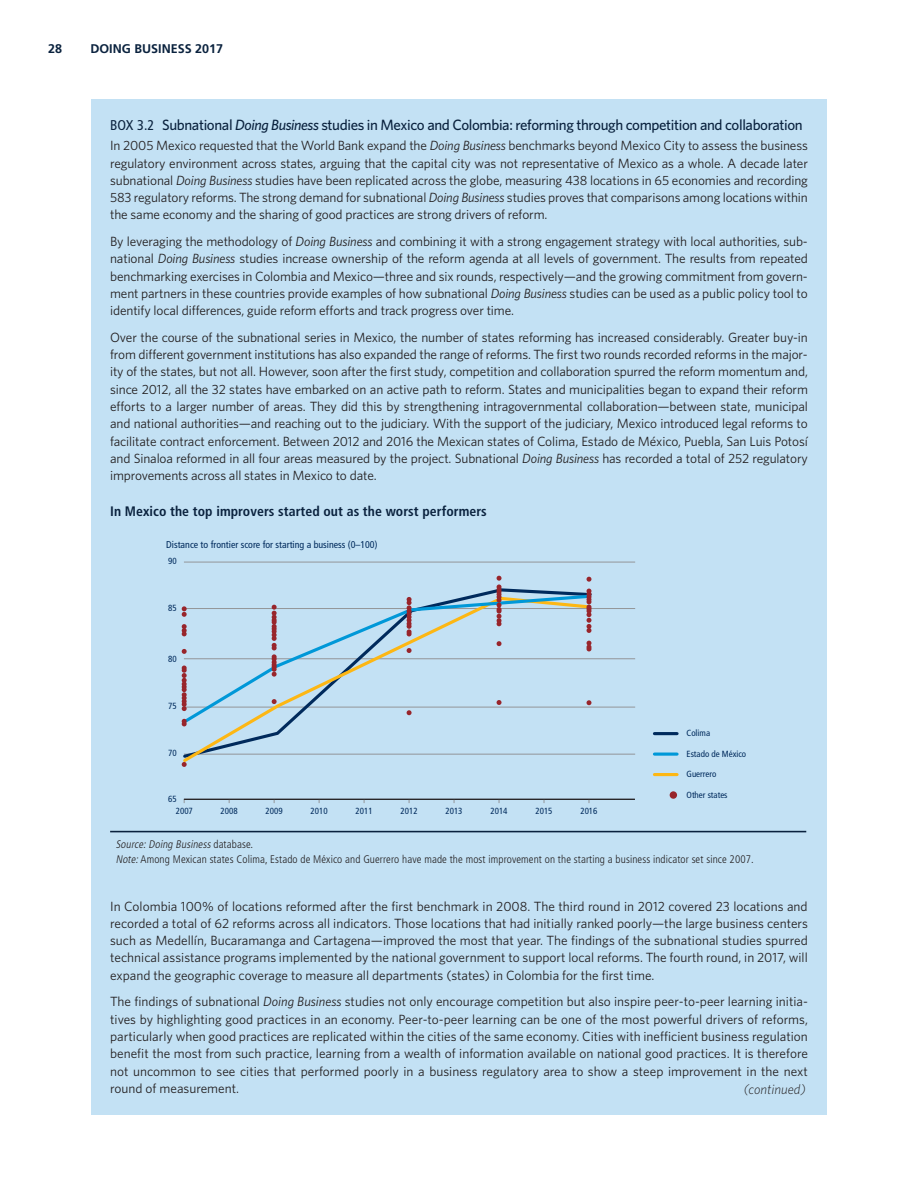
<style>
.page{position:relative;width:918px;height:1188px;background:#fff}
.page>*{position:absolute;margin:0;border:0;box-sizing:border-box;transform-origin:0 0}
.t1{font:500 15px "Whitney";letter-spacing:-.025em;color:#0a223e}
.t2{font:700 condensed 13.8px "Frutiger";letter-spacing:.005em;color:#0a223e}
.t3{font:italic 300 13.8px "Whitney";color:#231f20}
.t4{font:13.35px/17.2px "Whitney";letter-spacing:-.01em;color:#231f20;text-align:justify}
.t5{font:700 12.6px "Frutiger";color:#0a223e}
.t6{font:300 condensed 10.95px/15px "Frutiger";letter-spacing:.01em;color:#231f20}
.t7{font:condensed 9.9px "Frutiger";color:#002a5c}
.t8{font:condensed 8.85px "Frutiger";color:#002a5c}
.s1{font-family:"Frutiger";font-weight:400;font-stretch:condensed;font-size:14.1px}
.s2{font-style:italic}
</style>
<div class="page">
<div style="left:91px;top:99px;width:736px;height:1015px;background:#c3e1f4"></div>
<hr style="left:110px;top:831px;width:696px;height:1px;background:#0a223e">
<hr style="left:184px;top:799px;width:451px;height:1px;background:#231f20">
<hr style="left:184px;top:754px;width:451px;height:1px;background:#939598">
<hr style="left:184px;top:707px;width:451px;height:1px;background:#939598">
<hr style="left:184px;top:659px;width:451px;height:1px;background:#939598">
<hr style="left:184px;top:608px;width:451px;height:1px;background:#939598">
<hr style="left:184px;top:562px;width:451px;height:1px;background:#939598">
<svg style="left:181px;top:725px;width:412px;height:40px"></svg>
<svg style="left:181px;top:593px;width:412px;height:132px"></svg>
<svg style="left:587px;top:700px;width:4px;height:5px"></svg>
<svg style="left:587px;top:641px;width:4px;height:10px"></svg>
<svg style="left:587px;top:589px;width:4px;height:44px"></svg>
<svg style="left:587px;top:577px;width:4px;height:5px"></svg>
<svg style="left:496px;top:576px;width:6px;height:51px"></svg>
<svg style="left:496px;top:641px;width:6px;height:5px"></svg>
<svg style="left:496px;top:700px;width:6px;height:5px"></svg>
<svg style="left:406px;top:710px;width:6px;height:5px"></svg>
<svg style="left:406px;top:648px;width:6px;height:5px"></svg>
<svg style="left:406px;top:597px;width:6px;height:40px"></svg>
<svg style="left:272px;top:605px;width:5px;height:72px"></svg>
<svg style="left:272px;top:699px;width:5px;height:5px"></svg>
<svg style="left:182px;top:762px;width:5px;height:5px"></svg>
<svg style="left:182px;top:719px;width:5px;height:8px"></svg>
<svg style="left:182px;top:665px;width:5px;height:46px"></svg>
<svg style="left:182px;top:649px;width:5px;height:5px"></svg>
<svg style="left:182px;top:606px;width:5px;height:11px"></svg>
<svg style="left:182px;top:624px;width:5px;height:13px"></svg>
<hr style="left:654px;top:732px;width:23px;height:3px;background:#002a5c">
<hr style="left:654px;top:773px;width:23px;height:3px;background:#fdb714">
<hr style="left:654px;top:753px;width:23px;height:3px;background:#0098d8">
<div style="left:669px;top:791px;width:8px;height:8px;background:#98252b;border-radius:50%"></div>
<p class="t5" style="left:48px;top:43px;width:15px">28</p>
<p class="t5" style="left:90px;top:43px;width:134px">DOING BUSINESS 2017</p>
<p class="t1" style="left:110px;top:119px;width:694px"><span class="s1">BOX 3.2</span> Subnational <span class="s2">Doing Business</span> studies in Mexico and Colombia: reforming through competition and collaboration</p>
<p class="t4" style="left:110px;top:138px;width:699px">In 2005 Mexico requested that the World Bank expand the <span class="s2">Doing Business</span> benchmarks beyond Mexico City to assess the business regulatory environment across states, arguing that the capital city was not representative of Mexico as a whole. A decade later subnational <span class="s2">Doing Business</span> studies have been replicated across the globe, measuring 438 locations in 65 economies and recording 583 regulatory reforms. The strong demand for subnational <span class="s2">Doing Business</span> studies proves that comparisons among locations within the same economy and the sharing of good practices are strong drivers of reform.</p>
<p class="t4" style="left:110px;top:234px;width:699px">By leveraging the methodology of <span class="s2">Doing Business</span> and combining it with a strong engagement strategy with local authorities, sub&shy;national <span class="s2">Doing Business</span> studies increase ownership of the reform agenda at all levels of government. The results from repeated benchmarking exercises in Colombia and Mexico—three and six rounds, respectively—and the growing commitment from govern&shy;ment partners in these countries provide examples of how subnational <span class="s2">Doing Business</span> studies can be used as a public policy tool to identify local differences, guide reform efforts and track progress over time.</p>
<p class="t4" style="left:110px;top:330px;width:699px">Over the course of the subnational series in Mexico, the number of states reforming has increased considerably. Greater buy-in from different government institutions has also expanded the range of reforms. The first two rounds recorded reforms in the major&shy;ity of the states, but not all. However, soon after the first study, competition and collaboration spurred the reform momentum and, since 2012, all the 32 states have embarked on an active path to reform. States and municipalities began to expand their reform efforts to a larger number of areas. They did this by strengthening intragovernmental collaboration—between state, municipal and national authorities—and reaching out to the judiciary. With the support of the judiciary, Mexico introduced legal reforms to facilitate contract enforcement. Between 2012 and 2016 the Mexican states of Colima, Estado de México, Puebla, San Luis Potosí and Sinaloa reformed in all four areas measured by the project. Subnational <span class="s2">Doing Business</span> has recorded a total of 252 regulatory improvements across all states in Mexico to date.</p>
<p class="t2" style="left:110px;top:505px;width:378px">In Mexico the top improvers started out as the worst performers</p>
<p class="t7" style="left:166px;top:540px;width:213px">Distance to frontier score for starting a business (0–100)</p>
<p class="t8" style="left:168px;top:558px;width:10px">90</p>
<p class="t8" style="left:168px;top:604px;width:10px">85</p>
<p class="t8" style="left:168px;top:656px;width:10px">80</p>
<p class="t8" style="left:168px;top:703px;width:10px">75</p>
<p class="t8" style="left:168px;top:750px;width:10px">70</p>
<p class="t8" style="left:168px;top:796px;width:10px">65</p>
<p class="t8" style="left:176px;top:808px;width:19px">2007</p>
<p class="t8" style="left:266px;top:808px;width:19px">2009</p>
<p class="t8" style="left:311px;top:808px;width:19px">2010</p>
<p class="t8" style="left:356px;top:808px;width:19px">2011</p>
<p class="t8" style="left:221px;top:808px;width:19px">2008</p>
<p class="t8" style="left:401px;top:808px;width:19px">2012</p>
<p class="t8" style="left:445px;top:808px;width:19px">2013</p>
<p class="t8" style="left:490px;top:808px;width:19px">2014</p>
<p class="t8" style="left:535px;top:808px;width:19px">2015</p>
<p class="t8" style="left:580px;top:808px;width:19px">2016</p>
<p class="t8" style="left:687px;top:730px;width:25px">Colima</p>
<p class="t8" style="left:687px;top:771px;width:31px">Guerrero</p>
<p class="t8" style="left:687px;top:750px;width:61px">Estado de México</p>
<p class="t8" style="left:687px;top:791px;width:43px">Other states</p>
<p class="t6" style="left:116px;top:837px;width:640px"><span class="s2">Source: Doing Business</span> d a t a b a s e.<br><span class="s2">Note:</span>Among Mexican states Colima, Estado de México and Guerrero have made the most improvement on the starting a business indicator set since 2007.</p>
<p class="t4" style="left:110px;top:898px;width:699px">In Colombia 100% of locations reformed after the first benchmark in 2008. The third round in 2012 covered 23 locations and recorded a total of 62 reforms across all indicators. Those locations that had initially ranked poorly—the large business centers such as Medellín, Bucaramanga and Cartagena—improved the most that year. The findings of the subnational studies spurred technical assistance programs implemented by the national government to support local reforms. The fourth round, in 2017, will expand the geographic coverage to measure all departments (states) in Colombia for the first time.</p>
<p class="t4" style="left:110px;top:994px;width:699px">The findings of subnational <span class="s2">Doing Business</span> studies not only encourage competition but also inspire peer-to-peer learning initia&shy;tives by highlighting good practices in an economy. Peer-to-peer learning can be one of the most powerful drivers of reforms, particularly when good practices are replicated within the cities of the same economy. Cities with inefficient business regulation benefit the most from such practice, learning from a wealth of information available on national good practices. It is therefore not uncommon to see cities that performed poorly in a business regulatory area to show a steep improvement in the next round of measurement.</p>
<p class="t3" style="left:744px;top:1084px;width:63px">(continued)</p>
</div>
